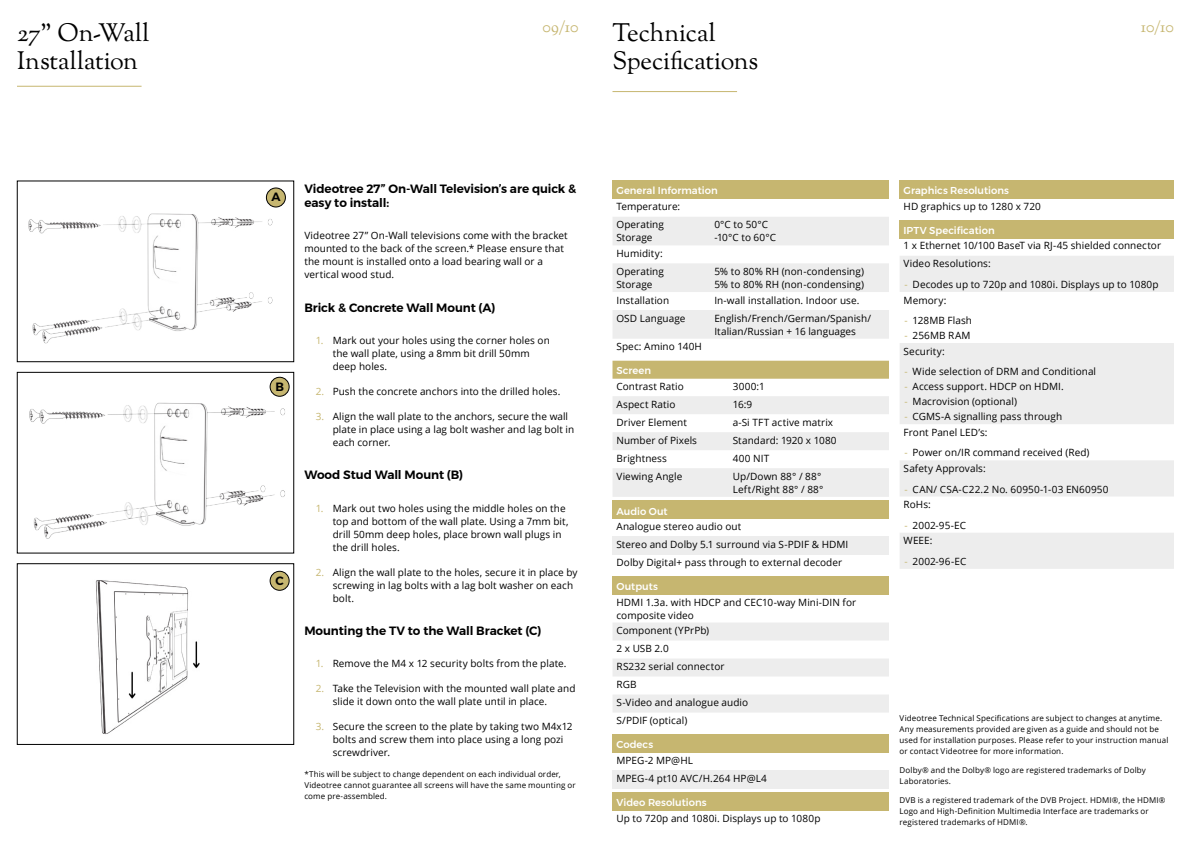
<style>
.page{position:relative;width:1191px;height:842px;background:#fff}
.page>*{position:absolute;margin:0;border:0;box-sizing:border-box;transform-origin:0 0}
.t1{font:25px/28px "Sorts Mill Goudy";letter-spacing:-.005em;color:#000}
.t2{font:16px "Sorts Mill Goudy";letter-spacing:-.01em;color:#c6b670}
.t3{font:600 12px/14px "Montserrat";letter-spacing:-.005em;color:#000}
.t4{font:10px/13px "Open Sans";letter-spacing:.005em;color:#000}
.t5{font:500 10px "Montserrat";color:#fff}
.t6{font:8px/11px "Open Sans";letter-spacing:.015em;color:#000}
.s1{color:#c6b670}
</style>
<div class="page">
<hr style="left:612px;top:91px;width:125px;height:1px;background:#c6b670">
<div style="left:612px;top:181px;width:277px;height:18px;background:#c6b670"></div>
<svg style="left:613px;top:217px;width:276px;height:122px"></svg>
<div style="left:612px;top:361px;width:277px;height:18px;background:#c6b670"></div>
<svg style="left:613px;top:396px;width:276px;height:101px"></svg>
<div style="left:612px;top:501px;width:277px;height:18px;background:#c6b670"></div>
<div style="left:612px;top:536px;width:277px;height:18px;background:#ededed"></div>
<div style="left:612px;top:576px;width:277px;height:18px;background:#c6b670"></div>
<svg style="left:613px;top:623px;width:276px;height:89px"></svg>
<div style="left:612px;top:734px;width:277px;height:18px;background:#c6b670"></div>
<div style="left:612px;top:770px;width:277px;height:18px;background:#ededed"></div>
<div style="left:612px;top:792px;width:277px;height:18px;background:#c6b670"></div>
<div style="left:899px;top:181px;width:275px;height:18px;background:#c6b670"></div>
<div style="left:899px;top:220px;width:275px;height:18px;background:#c6b670"></div>
<svg style="left:900px;top:256px;width:274px;height:313px;fill:#ededed"></svg>
<hr style="left:17px;top:86px;width:125px;height:1px;background:#c6b670">
<img style="left:28px;top:189px;width:258px;height:155px">
<div style="left:17px;top:181px;width:277px;height:181px;border:1px solid #000"></div>
<img style="left:29px;top:376px;width:261px;height:163px">
<div style="left:17px;top:372px;width:277px;height:181px;border:1px solid #000"></div>
<img style="left:95px;top:570px;width:195px;height:165px">
<div style="left:17px;top:563px;width:277px;height:182px;border:1px solid #000"></div>
<div style="left:266px;top:188px;width:19px;height:19px;background:#c6b670;border-radius:50%"></div>
<div style="left:266px;top:187px;width:20px;height:20px;border:1px solid #000;border-radius:50%"></div>
<div style="left:270px;top:377px;width:19px;height:19px;background:#c6b670;border-radius:50%"></div>
<div style="left:270px;top:377px;width:20px;height:20px;border:1px solid #000;border-radius:50%"></div>
<div style="left:270px;top:571px;width:19px;height:19px;background:#c6b670;border-radius:50%"></div>
<div style="left:270px;top:571px;width:20px;height:20px;border:1px solid #000;border-radius:50%"></div>
<h1 class="t1" style="left:17px;top:20px;width:134px">27” On-Wall<br>Installation</h1>
<h2 class="t2" style="left:542px;top:17px;width:37px">09/10</h2>
<h1 class="t1" style="left:612px;top:20px;width:105px">Technical</h1>
<h2 class="t2" style="left:1140px;top:17px;width:35px">10/10</h2>
<h1 class="t1" style="left:612px;top:48px;width:147px">Specifications</h1>
<p class="t3" style="left:271px;top:190px;width:11px">A</p>
<p class="t3" style="left:275px;top:380px;width:10px">B</p>
<p class="t3" style="left:275px;top:574px;width:10px">C</p>
<p class="t3" style="left:304px;top:181px;width:273px">Videotree 27” On-Wall Television’s are quick &amp; easy to install:</p>
<p class="t4" style="left:304px;top:229px;width:265px">Videotree 27” On-Wall televisions come with the bracket mounted to the back of the screen.* Please ensure that the mount is installed onto a load bearing wall or a vertical wood stud.</p>
<p class="t3" style="left:304px;top:300px;width:193px">Brick &amp; Concrete Wall Mount (A)</p>
<p class="t4" style="left:333px;top:334px;width:218px;text-indent:-17px"><span class="s1">1.</span> Mark out your holes using the corner holes on the wall plate, using a 8mm bit drill 50mm deep holes.</p>
<p class="t4" style="left:316px;top:385px;width:246px"><span class="s1">2.</span> Push the concrete anchors into the drilled holes.</p>
<p class="t4" style="left:333px;top:410px;width:243px;text-indent:-17px"><span class="s1">3.</span> Align the wall plate to the anchors, secure the wall plate in place using a lag bolt washer and lag bolt in each corner.</p>
<p class="t3" style="left:304px;top:468px;width:160px">Wood Stud Wall Mount (B)</p>
<p class="t4" style="left:333px;top:501px;width:237px;text-indent:-17px"><span class="s1">1.</span> Mark out two holes using the middle holes on the top and bottom of the wall plate. Using a 7mm bit, drill 50mm deep holes, place brown wall plugs in the drill holes.</p>
<p class="t4" style="left:333px;top:565px;width:246px;text-indent:-17px"><span class="s1">2.</span> Align the wall plate to the holes, secure it in place by screwing in lag bolts with a lag bolt washer on each bolt.</p>
<p class="t3" style="left:304px;top:623px;width:238px">Mounting the TV to the Wall Bracket (C)</p>
<p class="t4" style="left:316px;top:657px;width:252px"><span class="s1">1.</span> Remove the M4 x 12 security bolts from the plate.</p>
<p class="t4" style="left:333px;top:682px;width:244px;text-indent:-17px"><span class="s1">2.</span> Take the Television with the mounted wall plate and slide it down onto the wall plate until in place.</p>
<p class="t4" style="left:333px;top:720px;width:241px;text-indent:-17px"><span class="s1">3.</span> Secure the screen to the plate by taking two M4x12 bolts and screw them into place using a long pozi screwdriver.</p>
<p class="t6" style="left:304px;top:768px;width:273px">*This will be subject to change dependent on each individual order,<br>Videotree cannot guarantee all screens will have the same mounting or come pre-assembled.</p>
<p class="t5" style="left:616px;top:183px;width:103px">General Information</p>
<p class="t4" style="left:616px;top:197px;width:65px;line-height:18px">Temperature:<br>Operating</p>
<p class="t4" style="left:616px;top:231px;width:37px">Storage</p>
<p class="t4" style="left:714px;top:218px;width:63px">0°C to 50°C -10°C to 60°C</p>
<p class="t4" style="left:616px;top:244px;width:49px;line-height:18px">Humidity:<br>Operating</p>
<p class="t4" style="left:616px;top:278px;width:37px">Storage</p>
<p class="t4" style="left:714px;top:265px;width:151px">5% to 80% RH (non-condensing)<br>5% to 80% RH (non-condensing)</p>
<p class="t4" style="left:616px;top:293px;width:54px">Installation</p>
<p class="t4" style="left:714px;top:293px;width:146px">In-wall installation. Indoor use.</p>
<p class="t4" style="left:616px;top:311px;width:70px">OSD Language</p>
<p class="t4" style="left:714px;top:311px;width:158px">English/French/German/Spanish/<br>Italian/Russian + 16 languages</p>
<p class="t4" style="left:616px;top:340px;width:87px">Spec: Amino 140H</p>
<p class="t5" style="left:616px;top:363px;width:36px">Screen</p>
<p class="t4" style="left:616px;top:379px;width:69px">Contrast Ratio</p>
<p class="t4" style="left:733px;top:379px;width:33px">3000:1</p>
<p class="t4" style="left:616px;top:397px;width:60px">Aspect Ratio</p>
<p class="t4" style="left:733px;top:397px;width:21px">16:9</p>
<p class="t4" style="left:616px;top:415px;width:72px">Driver Element</p>
<p class="t4" style="left:733px;top:415px;width:102px">a-Si TFT active matrix</p>
<p class="t4" style="left:616px;top:433px;width:82px">Number of Pixels</p>
<p class="t4" style="left:733px;top:433px;width:105px">Standard: 1920 x 1080</p>
<p class="t4" style="left:616px;top:451px;width:52px">Brightness</p>
<p class="t4" style="left:733px;top:451px;width:38px">400 NIT</p>
<p class="t4" style="left:616px;top:469px;width:67px">Viewing Angle</p>
<p class="t4" style="left:733px;top:469px;width:92px">Up/Down 88° / 88°<br>Left/Right 88° / 88°</p>
<p class="t5" style="left:616px;top:503px;width:53px">Audio Out</p>
<p class="t4" style="left:616px;top:517px;width:233px;line-height:18px">Analogue stereo audio out<br>Stereo and Dolby 5.1 surround via S-PDIF &amp; HDMI<br>Dolby Digital+ pass through to external decoder</p>
<p class="t5" style="left:616px;top:579px;width:43px">Outputs</p>
<p class="t4" style="left:616px;top:595px;width:241px">HDMI 1.3a. with HDCP and CEC10-way Mini-DIN for composite video</p>
<p class="t4" style="left:616px;top:621px;width:133px;line-height:18px">Component (YPrPb)<br>2 x USB 2.0<br>RS232 serial connector<br>RGB<br>S-Video and analogue audio<br>S/PDIF (optical)</p>
<p class="t5" style="left:616px;top:737px;width:38px">Codecs</p>
<p class="t4" style="left:616px;top:751px;width:152px;line-height:18px">MPEG-2 MP@HL<br>MPEG-4 pt10 AVC/H.264 HP@L4</p>
<p class="t5" style="left:616px;top:794px;width:92px">Video Resolutions</p>
<p class="t4" style="left:616px;top:811px;width:205px">Up to 720p and 1080i. Displays up to 1080p</p>
<p class="t5" style="left:903px;top:183px;width:107px">Graphics Resolutions</p>
<p class="t4" style="left:903px;top:199px;width:139px">HD graphics up to 1280 x 720</p>
<p class="t5" style="left:903px;top:223px;width:93px">IPTV Specification</p>
<p class="t4" style="left:903px;top:236px;width:259px;line-height:18px">1 x Ethernet 10/100 BaseT via RJ-45 shielded connector<br>Video Resolutions:</p>
<p class="t4" style="left:903px;top:276px;width:256px;line-height:15.7px"><span class="s1">-</span> Decodes up to 720p and 1080i. Displays up to 1080p<br>Memory:</p>
<p class="t4" style="left:904px;top:314px;width:69px"><span class="s1">-</span> 128MB Flash</p>
<p class="t4" style="left:903px;top:327px;width:68px;line-height:15.6px"><span class="s1">-</span> 256MB RAM<br>Security:</p>
<p class="t4" style="left:904px;top:365px;width:193px"><span class="s1">-</span> Wide selection of DRM and Conditional</p>
<p class="t4" style="left:904px;top:380px;width:161px"><span class="s1">-</span> Access support. HDCP on HDMI.</p>
<p class="t4" style="left:904px;top:395px;width:114px"><span class="s1">-</span> Macrovision (optional)</p>
<p class="t4" style="left:903px;top:408px;width:160px;line-height:15.6px"><span class="s1">-</span> CGMS-A signalling pass through<br>Front Panel LED’s:</p>
<p class="t4" style="left:903px;top:445px;width:187px;line-height:15.6px"><span class="s1">-</span> Power on/IR command received (Red)<br>Safety Approvals:</p>
<p class="t4" style="left:903px;top:481px;width:206px;line-height:15.6px"><span class="s1">-</span> CAN/ CSA-C22.2 No. 60950-1-03 EN60950<br>RoHs:</p>
<p class="t4" style="left:903px;top:517px;width:64px;line-height:15.6px"><span class="s1">-</span> 2002-95-EC<br>WEEE:</p>
<p class="t4" style="left:904px;top:554px;width:63px"><span class="s1">-</span> 2002-96-EC</p>
<p class="t6" style="left:899px;top:712px;width:270px">Videotree Technical Specifications are subject to changes at anytime.<br>Any measurements provided are given as a guide and should not be used for installation purposes. Please refer to your instruction manual or contact Videotree for more information.</p>
<p class="t6" style="left:899px;top:764px;width:248px">Dolby® and the Dolby® logo are registered trademarks of Dolby<br>Laboratories.</p>
<p class="t6" style="left:899px;top:794px;width:267px">DVB is a registered trademark of the DVB Project. HDMI®, the HDMI®<br>Logo and High-Definition Multimedia Interface are trademarks or registered trademarks of HDMI®.</p>
</div>
